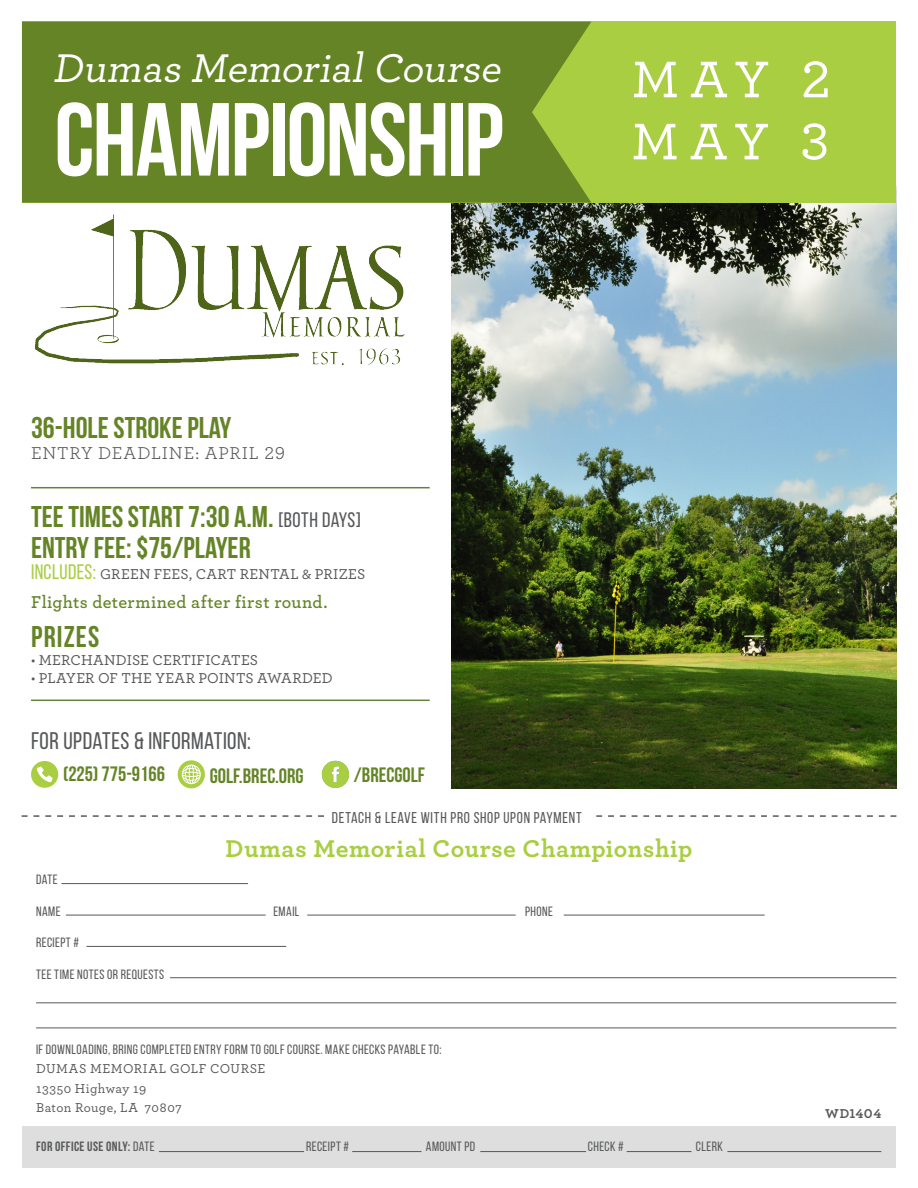
<style>
.page{position:relative;width:918px;height:1188px;background:#fff}
.page>*{position:absolute;margin:0;border:0;box-sizing:border-box;transform-origin:0 0}
.t1{font:103.5px "Bebas Neue";letter-spacing:-.02em;color:#fff}
.t2{font:500 54px "Archer";letter-spacing:.155em;color:#fff}
.t3{font:italic 500 42px "Archer";color:#fff}
.t4{font:700 30px "Bebas Neue";color:#648426}
.t5{font:700 25.5px "Archer";letter-spacing:.02em;color:#aace42}
.t6{font:24px "Bebas Neue";letter-spacing:.02em;color:#57585a}
.t7{font:700 20.85px "Bebas Neue";color:#648426}
.t8{font:600 18px "Archer";letter-spacing:.02em;color:#648426}
.t9{font:18px "Archer";letter-spacing:.045em;color:#57585a}
.t10{font:15.6px "Bebas Neue";letter-spacing:.045em;color:#57585a}
.t11{font:500 15px "Archer";letter-spacing:.01em;color:#57585a}
.t12{font:13.5px "Bebas Neue";letter-spacing:.03em;color:#57585a}
.t13{font:500 13.5px "Archer";letter-spacing:.035em;color:#57585a}
.t14{font:700 13.5px "Bebas Neue";letter-spacing:.03em;color:#57585a}
.t15{font:700 13.5px "Archer";letter-spacing:.04em;color:#58595b}
.s1{font-weight:400;font-size:21px;color:#57585a}
.s2{font-family:"Bebas Neue";font-weight:400;font-size:21px;color:#aace42}
.s3{font-weight:400}
</style>
<div class="page">
<img style="left:451px;top:203px;width:445px;height:585px">
<svg style="left:22px;top:815px;width:302px;height:2px"></svg>
<svg style="left:596px;top:815px;width:300px;height:2px"></svg>
<div style="left:22px;top:1126px;width:874px;height:42px;background:#dedede"></div>
<hr style="left:727px;top:1151px;width:154px;height:1px;background:#57585a">
<hr style="left:159px;top:1151px;width:145px;height:1px;background:#57585a">
<hr style="left:627px;top:1151px;width:65px;height:1px;background:#57585a">
<hr style="left:480px;top:1151px;width:106px;height:1px;background:#57585a">
<hr style="left:352px;top:1151px;width:70px;height:1px;background:#57585a">
<hr style="left:61px;top:883px;width:187px;height:1px;background:#57585a">
<hr style="left:66px;top:915px;width:200px;height:1px;background:#57585a">
<hr style="left:307px;top:915px;width:209px;height:1px;background:#57585a">
<hr style="left:564px;top:915px;width:201px;height:1px;background:#57585a">
<hr style="left:86px;top:946px;width:200px;height:1px;background:#57585a">
<hr style="left:170px;top:977px;width:726px;height:1px;background:#57585a">
<hr style="left:36px;top:1003px;width:860px;height:1px;background:#57585a">
<hr style="left:36px;top:1028px;width:860px;height:1px;background:#57585a">
<div style="left:22px;top:22px;width:874px;height:181px;background:#aace42"></div>
<div style="left:22px;top:22px;width:569px;height:181px;background:#648426"></div>
<img style="left:21px;top:196px;width:409px;height:170px">
<hr style="left:31px;top:487px;width:399px;height:1px;background:#638338">
<hr style="left:31px;top:700px;width:399px;height:1px;background:#638338">
<svg style="left:178px;top:760px;width:27px;height:28px"></svg>
<svg style="left:322px;top:761px;width:27px;height:27px"></svg>
<svg style="left:31px;top:761px;width:27px;height:27px"></svg>
<p class="t3" style="left:52px;top:38px;width:458px">Dumas MemorialCourse</p>
<p class="t1" style="left:54px;top:83px;width:450px">CHAMPIONSHIP</p>
<p class="t2" style="left:632px;top:40px;width:201px">MAY 2</p>
<p class="t2" style="left:631px;top:103px;width:199px">MAY 3</p>
<p class="t4" style="left:31px;top:412px;width:202px">36-HOLE STROKE PLAY</p>
<p class="t9" style="left:31px;top:441px;width:256px">ENTRY DEADLINE: APRIL 29</p>
<p class="t4" style="left:31px;top:500px;width:331px">TEE TIMES START 7:30 A.M. <span class="s1">[BOTH DAYS]</span></p>
<p class="t4" style="left:31px;top:531px;width:221px">ENTRY FEE: $75/PLAYER</p>
<p class="t11" style="left:31px;top:563px;width:336px"><span class="s2">INCLUDES:</span> GREEN FEES, CART RENTAL &amp; PRIZES</p>
<p class="t8" style="left:31px;top:588px;width:298px">Flights determined after first round.</p>
<p class="t4" style="left:31px;top:620px;width:70px">PRIZES</p>
<p class="t11" style="left:31px;top:649px;width:229px">• MERCHANDISE CERTIFICATES</p>
<p class="t11" style="left:31px;top:667px;width:303px">• PLAYER OF THE YEAR POINTS AWARDED</p>
<p class="t6" style="left:31px;top:728px;width:221px">FOR UPDATES &amp; INFORMATION:</p>
<p class="t7" style="left:63px;top:762px;width:103px">(225) 775-9166</p>
<p class="t7" style="left:210px;top:764px;width:95px">GOLF.BREC.ORG</p>
<p class="t7" style="left:354px;top:764px;width:73px">/BRECGOLF</p>
<p class="t10" style="left:332px;top:809px;width:251px">DETACH &amp; LEAVE WITH PRO SHOP UPON PAYMENT</p>
<p class="t5" style="left:226px;top:828px;width:468px">Dumas Memorial Course Championship</p>
<p class="t12" style="left:36px;top:872px;width:23px">DATE</p>
<p class="t12" style="left:36px;top:904px;width:26px">NAME</p>
<p class="t12" style="left:273px;top:904px;width:28px">EMAIL</p>
<p class="t12" style="left:525px;top:904px;width:29px">PHONE</p>
<p class="t12" style="left:36px;top:935px;width:44px">RECIEPT #</p>
<p class="t12" style="left:36px;top:967px;width:130px">TEE TIME NOTES OR REQUESTS</p>
<p class="t12" style="left:36px;top:1042px;width:407px">IF DOWNLOADING, BRING COMPLETED ENTRY FORM TO GOLF COURSE. MAKE CHECKS PAYABLE TO:</p>
<p class="t13" style="left:36px;top:1059px;width:231px">DUMAS MEMORIAL GOLF COURSE</p>
<p class="t13" style="left:36px;top:1079px;width:112px">13350 Highway 19</p>
<p class="t13" style="left:36px;top:1098px;width:147px">Baton Rouge, LA 70807</p>
<p class="t14" style="left:36px;top:1139px;width:120px">FOR OFFICE USE ONLY: <span class="s3">DATE</span></p>
<p class="t12" style="left:306px;top:1139px;width:44px">RECEIPT #</p>
<p class="t12" style="left:426px;top:1139px;width:51px">AMOUNT PD</p>
<p class="t12" style="left:588px;top:1139px;width:37px">CHECK #</p>
<p class="t12" style="left:696px;top:1139px;width:29px">CLERK</p>
<p class="t15" style="left:825px;top:1103px;width:58px">WD1404</p>
</div>
